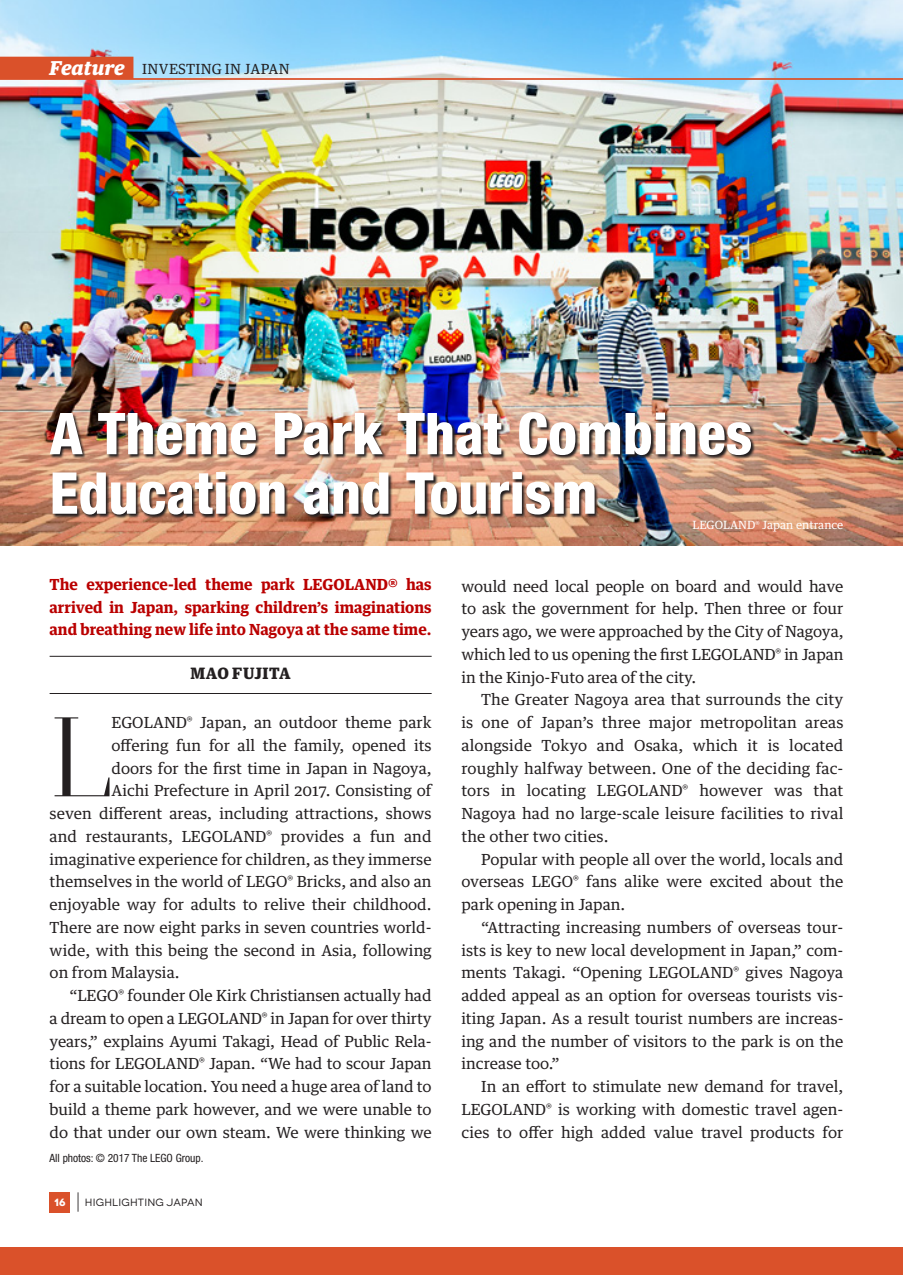
<style>
.page{position:relative;width:903px;height:1275px;background:#fff}
.page>*{position:absolute;margin:0;border:0;box-sizing:border-box;transform-origin:0 0}
.t1{font:300 112.88px "Prumo Display";color:#231f20}
.t2{font:800 condensed 57.75px/59.5px "Helvetica Neue LT Pro";color:#fff}
.t3{font:300 22.75px "Novecentowide";color:#231f20}
.t4{font:900 15.75px "Guardian Text Egyp";letter-spacing:.035em;color:#231f20}
.t5{font:15.4px/22.8px "Guardian Text Egyp";color:#231f20;text-align:justify}
.t6{font:700 15.4px/22.8px "Guardian Text Egyp";color:#ba0000;text-align:justify}
.t7{font:14px "Guardian Text Egyp";letter-spacing:.025em;color:#231f20}
.t8{font:condensed 11.38px "Helvetica Neue LT Pro";color:#231f20}
.t9{font:11.38px "Guardian Text Egyp";color:#fff}
.t10{font:10.5px "Novecentowide";letter-spacing:.02em;color:#231f20}
.t11{font:700 10.5px "Novecentowide";color:#fff}
.s1{font-weight:900;font-style:italic;font-size:19.25px;color:#fff}
</style>
<div class="page">
<img style="left:0;top:0;width:903px;height:545px">
<div style="left:50px;top:1192px;width:20px;height:20px;background:#da512a"></div>
<svg style="left:0;top:57px;width:903px;height:23px;background:#b3becc"></svg>
<div style="left:0;top:1248px;width:903px;height:27px;background:#da512a"></div>
<img style="left:50px;top:413px;width:705px;height:107px">
<hr style="left:50px;top:656px;width:382px;height:1px;background:#231f20">
<hr style="left:50px;top:693px;width:382px;height:1px;background:#231f20">
<p class="t7" style="left:50px;top:57px;width:242px"><span class="s1">Feature</span> INVESTING IN JAPAN</p>
<h2 class="t2" style="left:50px;top:403px;width:704px">A Theme Park That Combines<br>Education and Tourism</h2>
<p class="t6" style="left:50px;top:572px;width:383px">The experience-led theme park LEGOLAND® has arrived in Japan, sparking children’s imaginations and breathing new life into Nagoya at the same time.</p>
<p class="t4" style="left:190px;top:660px;width:102px">MAO FUJITA</p>
<h1 class="t1" style="left:50px;top:691px;width:63px">L</h1>
<p class="t5" style="left:112px;top:710px;width:322px">EGOLAND<sup>®</sup> Japan, an outdoor theme park</p>
<p class="t5" style="left:112px;top:732px;width:322px">offering fun for all the family, opened its</p>
<p class="t5" style="left:112px;top:755px;width:322px">doors for the first time in Japan in Nagoya,</p>
<p class="t5" style="left:112px;top:778px;width:321px">Aichi Prefecture in April 2017. Consisting of</p>
<p class="t5" style="left:50px;top:801px;width:383px">seven different areas, including attractions, shows</p>
<p class="t5" style="left:50px;top:823px;width:383px">and restaurants, LEGOLAND<sup>®</sup> provides a fun and</p>
<p class="t5" style="left:50px;top:846px;width:383px">imaginative experience for children, as they immerse</p>
<p class="t5" style="left:50px;top:869px;width:383px">themselves in the world of LEGO<sup>®</sup> Bricks, and also an</p>
<p class="t5" style="left:50px;top:892px;width:384px">enjoyable way for adults to relive their childhood.</p>
<p class="t5" style="left:50px;top:914px;width:383px">There are now eight parks in seven countries world-</p>
<p class="t5" style="left:50px;top:937px;width:383px">wide, with this being the second in Asia, following</p>
<p class="t5" style="left:50px;top:960px;width:131px">on from Malaysia.</p>
<p class="t5" style="left:69px;top:983px;width:364px">“LEGO<sup>®</sup> founder Ole Kirk Christiansen actually had</p>
<p class="t5" style="left:50px;top:1005px;width:383px">a dream to open a LEGOLAND<sup>®</sup> in Japan for over thirty</p>
<p class="t5" style="left:50px;top:1028px;width:383px">years,” explains Ayumi Takagi, Head of Public Rela-</p>
<p class="t5" style="left:50px;top:1051px;width:383px">tions for LEGOLAND<sup>®</sup> Japan. “We had to scour Japan</p>
<p class="t5" style="left:50px;top:1074px;width:383px">for a suitable location. You need a huge area of land to</p>
<p class="t5" style="left:50px;top:1096px;width:384px">build a theme park however, and we were unable to</p>
<p class="t5" style="left:50px;top:1119px;width:384px">do that under our own steam. We were thinking we</p>
<p class="t8" style="left:50px;top:1151px;width:155px">All photos: © 2017 The LEGO Group.</p>
<h3 class="t3" style="left:76px;top:1189px;width:7px">|</h3>
<p class="t11" style="left:54px;top:1196px;width:13px">16</p>
<p class="t10" style="left:85px;top:1196px;width:119px">HIGHLIGHTING JAPAN</p>
<p class="t9" style="left:692px;top:516px;width:152px">LEGOLAND<sup>®</sup> Japan entrance</p>
<p class="t5" style="left:461px;top:573px;width:384px">would need local people on board and would have to ask the government for help. Then three or four years ago, we were approached by the City of Nagoya, which led to us opening the first LEGOLAND<sup>®</sup> in Japan in the Kinjo-Futo area of the city.</p>
<p class="t5" style="left:461px;top:687px;width:384px;text-indent:20px">The Greater Nagoya area that surrounds the city is one of Japan’s three major metropolitan areas alongside Tokyo and Osaka, which it is located roughly halfway between. One of the deciding fac&shy;tors in locating LEGOLAND<sup>®</sup> however was that Nagoya had no large-scale leisure facilities to rival the other two cities.</p>
<p class="t5" style="left:461px;top:846px;width:384px;text-indent:20px">Popular with people all over the world, locals and overseas LEGO<sup>®</sup> fans alike were excited about the park opening in Japan.</p>
<p class="t5" style="left:461px;top:914px;width:384px;text-indent:20px">“Attracting increasing numbers of overseas tour&shy;ists is key to new local development in Japan,” com&shy;ments Takagi. “Opening LEGOLAND<sup>®</sup> gives Nagoya added appeal as an option for overseas tourists vis&shy;iting Japan. As a result tourist numbers are increas&shy;ing and the number of visitors to the park is on the increase too.”</p>
<p class="t5" style="left:461px;top:1074px;width:383px;text-indent:20px">In an effort to stimulate new demand for travel, LEGOLAND<sup>®</sup> is working with domestic travel agen&shy;cies to offer high added value travel products for</p>
</div>
